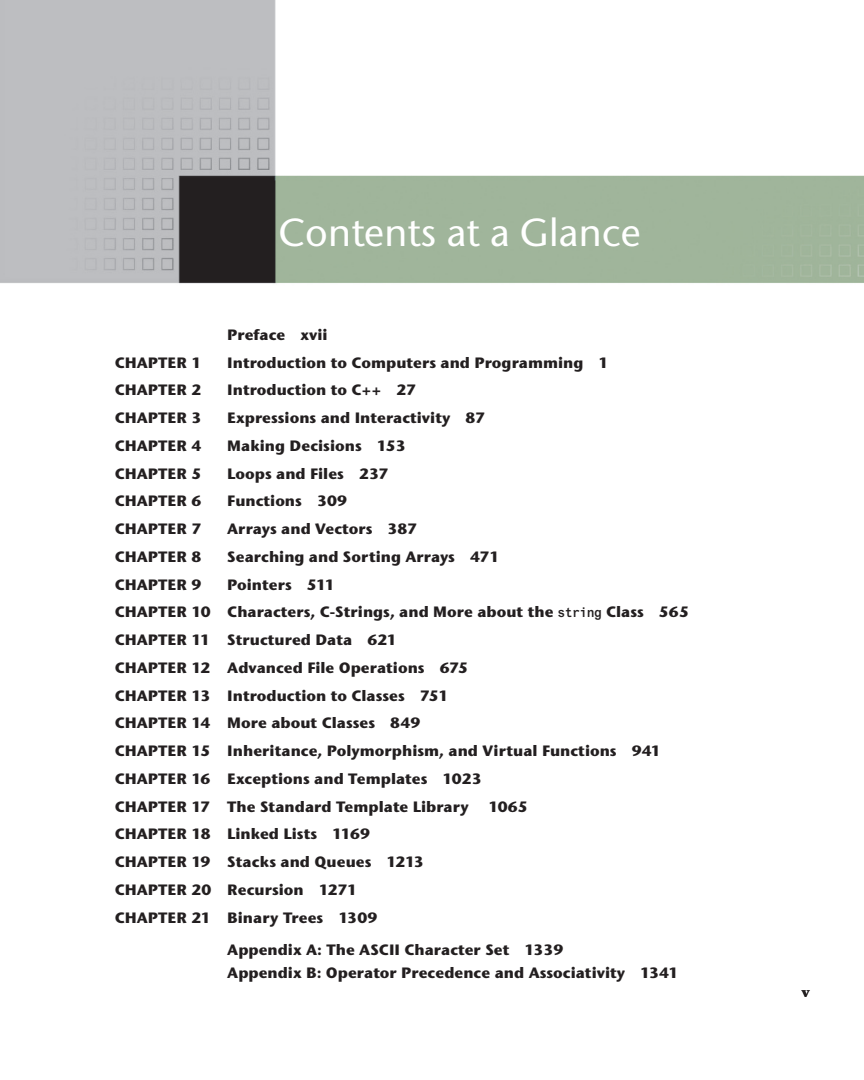
<style>
.page{position:relative;width:864px;height:1080px;background:#fff}
.page>*{position:absolute;margin:0;border:0;box-sizing:border-box;transform-origin:0 0}
.t1{font:500 39px "Stone Sans ITC Std";color:#fff}
.t2{font:700 15px/27.8px "Stone Sans ITC Std";color:#231f20}
.t3{font:700 13.5px "Stone Serif ITC Pro";color:#231f20}
.s1{font-family:"Arial Mono MT Pro";font-size:13.5px}
</style>
<div class="page">
<img style="left:0;top:0;width:864px;height:284px">
<h1 class="t1" style="left:279px;top:209px;width:364px">Contents at a Glance</h1>
<p class="t2" style="left:227px;top:320px;width:102px">Preface xvii</p>
<p class="t2" style="left:115px;top:348px;width:88px">CHAPTER 1</p>
<p class="t2" style="left:227px;top:348px;width:383px">Introduction to Computers and Programming 1</p>
<p class="t2" style="left:115px;top:376px;width:88px">CHAPTER 2</p>
<p class="t2" style="left:227px;top:376px;width:190px">Introduction to C++ 27</p>
<p class="t2" style="left:115px;top:404px;width:88px">CHAPTER 3</p>
<p class="t2" style="left:227px;top:404px;width:259px">Expressions and Interactivity 87</p>
<p class="t2" style="left:115px;top:431px;width:88px">CHAPTER 4</p>
<p class="t2" style="left:227px;top:431px;width:180px">Making Decisions 153</p>
<p class="t2" style="left:115px;top:459px;width:88px">CHAPTER 5</p>
<p class="t2" style="left:227px;top:459px;width:163px">Loops and Files 237</p>
<p class="t2" style="left:115px;top:487px;width:88px">CHAPTER 6</p>
<p class="t2" style="left:227px;top:487px;width:121px">Functions 309</p>
<p class="t2" style="left:115px;top:515px;width:88px">CHAPTER 7</p>
<p class="t2" style="left:227px;top:515px;width:191px">Arrays and Vectors 387</p>
<p class="t2" style="left:115px;top:542px;width:88px">CHAPTER 8</p>
<p class="t2" style="left:227px;top:542px;width:274px">Searching and Sorting Arrays 471</p>
<p class="t2" style="left:115px;top:570px;width:88px">CHAPTER 9</p>
<p class="t2" style="left:115px;top:570px;width:576px;text-indent:112px">Pointers 511<br>CHAPTER 10 Characters, C-Strings, and More about the <span class="s1">string</span> Class 565<br>CHAPTER 11 Structured Data 621<br>CHAPTER 12 Advanced File Operations 675<br>CHAPTER 13 Introduction to Classes 751<br>CHAPTER 14 More about Classes 849<br>CHAPTER 15 Inheritance, Polymorphism, and Virtual Functions 941<br>CHAPTER 16 Exceptions and Templates 1023<br>CHAPTER 17 The Standard Template Library</p>
<p class="t2" style="left:488px;top:792px;width:41px">1065</p>
<p class="t2" style="left:115px;top:820px;width:311px">CHAPTER 18 Linked Lists 1169<br>CHAPTER 19 Stacks and Queues 1213<br>CHAPTER 20 Recursion 1271<br>CHAPTER 21 Binary Trees 1309</p>
<p class="t2" style="left:227px;top:938px;width:453px;line-height:23.2px">Appendix A: The ASCII Character Set 1339<br>Appendix B: Operator Precedence and Associativity 1341</p>
<p class="t3" style="left:801px;top:984px;width:10px">v</p>
</div>
